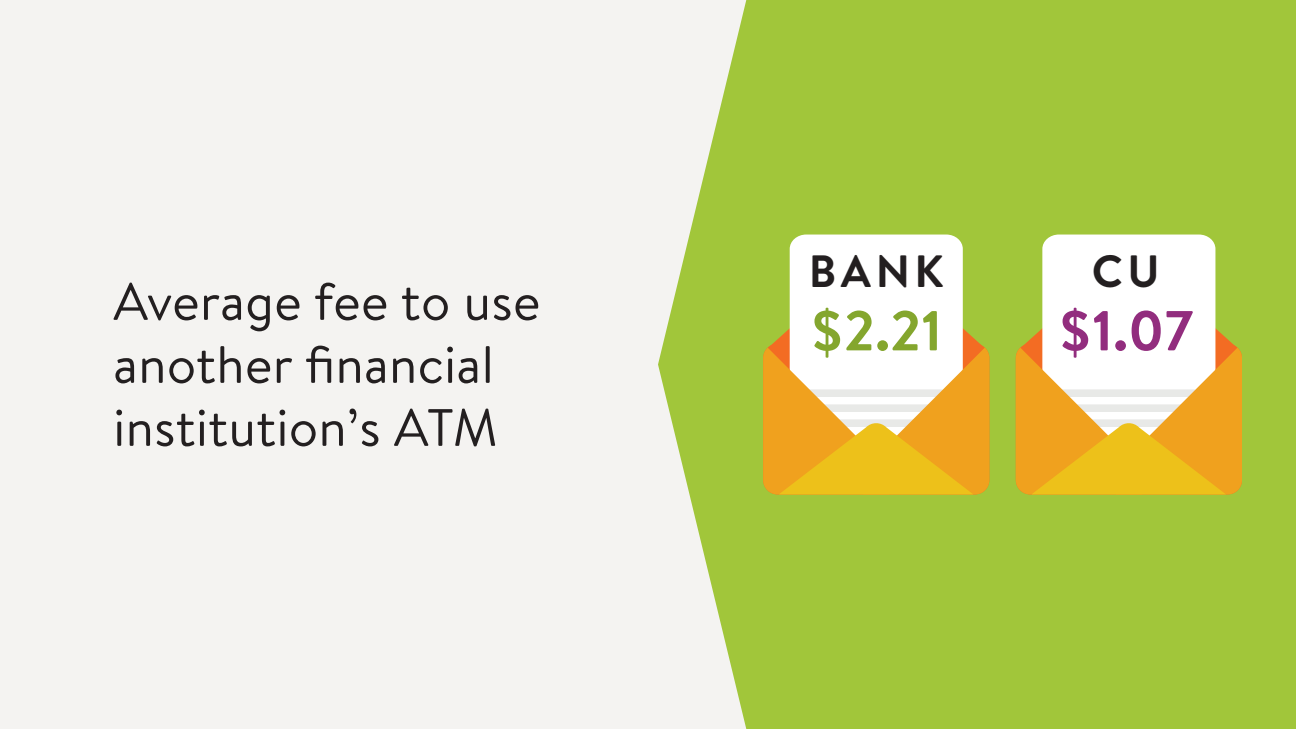
<style>
.page{position:relative;width:1296px;height:729px;background:#f4f3f1}
.page>*{position:absolute;margin:0;border:0;box-sizing:border-box;transform-origin:0 0}
.t1{font:700 56.1px "Brandon Text";color:#84a62e}
.t2{font:700 56.1px "Brandon Text";color:#922d7e}
.t3{font:52.5px/63px "Brandon Text";letter-spacing:.005em;color:#231f20}
.t4{font:700 45.15px "Brandon Text";letter-spacing:.1em;color:#231f20}
</style>
<div class="page">
<svg style="left:658px;top:0;width:638px;height:729px;background:#a9ca4b"></svg>
<div style="left:790px;top:235px;width:173px;height:20px;background:#fff"></div>
<svg style="left:763px;top:255px;width:226px;height:239px"></svg>
<div style="left:1042px;top:235px;width:173px;height:20px;background:#fff"></div>
<svg style="left:1016px;top:255px;width:226px;height:239px"></svg>
<p class="t3" style="left:113px;top:268px;width:429px">Average fee to use another financial institution’s ATM</p>
<p class="t4" style="left:809px;top:240px;width:136px">BANK</p>
<p class="t1" style="left:810px;top:292px;width:133px">$2.21</p>
<p class="t4" style="left:1092px;top:240px;width:69px">CU</p>
<p class="t2" style="left:1058px;top:292px;width:136px">$1.07</p>
</div>
